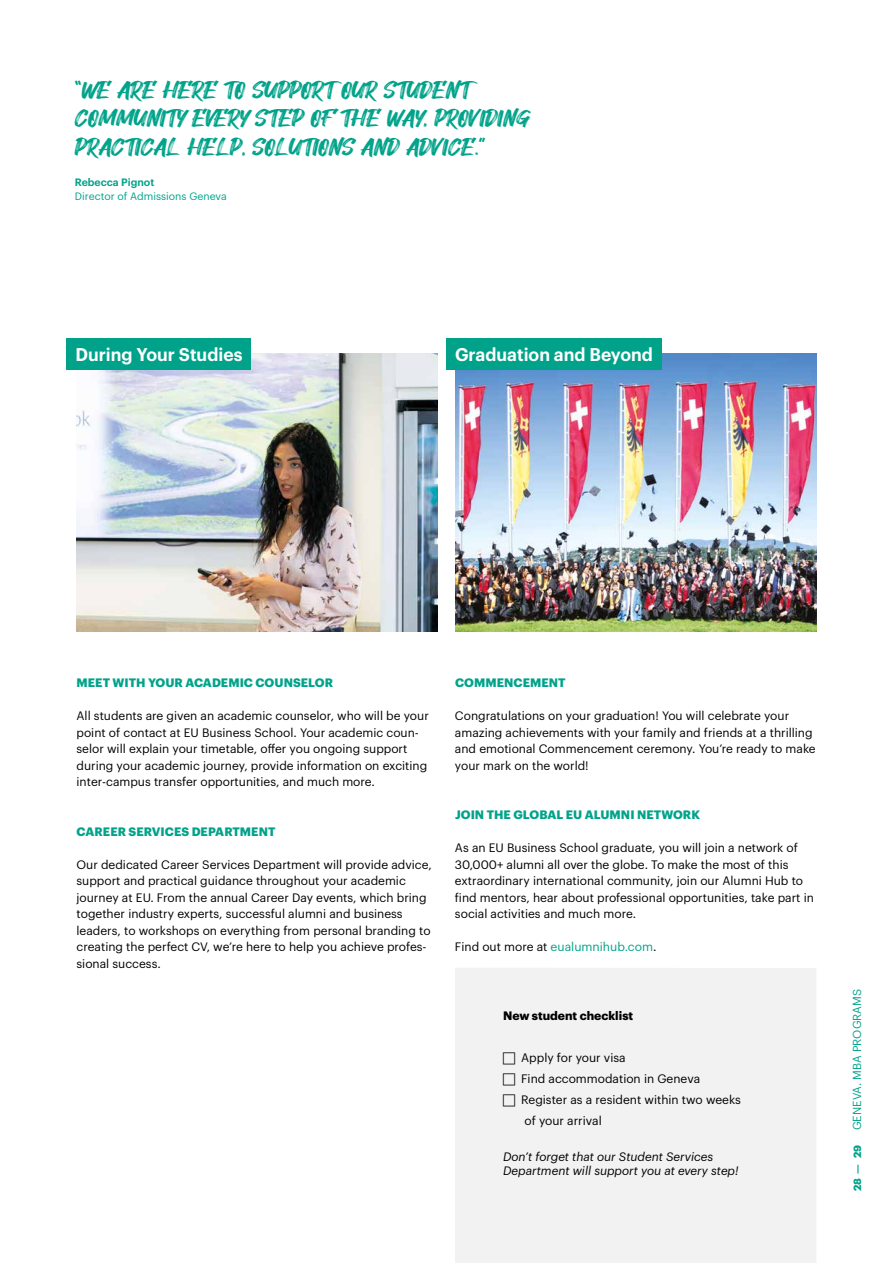
<style>
.page{position:relative;width:893px;height:1263px;background:#fff}
.page>*{position:absolute;margin:0;border:0;box-sizing:border-box;transform-origin:0 0}
.t1{font:24px/28.8px "Hey August";color:#00a38a}
.t2{font:600 18px "Graphik";color:#fff}
.t3{font:12px/16.5px "Graphik";color:#000}
.t4{font:700 12px "Graphik";letter-spacing:.005em;color:#00a38a}
.t5{font:italic 12px/14.4px "Graphik";color:#000}
.t6{font:12px "Graphik";color:#00a38a}
.t7{font:700 12px "Graphik";color:#000}
.t8{font:11.4px "Graphik";color:#00a38a}
.t9{font:10.5px "Graphik";color:#00a38a}
.t10{font:600 10.5px "Graphik";color:#00a38a}
.t11{font:700 10.35px "Graphik";color:#00a38a}
.s1{color:#000}
</style>
<div class="page">
<img style="left:455px;top:354px;width:361px;height:278px">
<img style="left:77px;top:354px;width:361px;height:278px">
<div style="left:455px;top:968px;width:361px;height:295px;background:#f2f2f2"></div>
<div style="left:67px;top:338px;width:184px;height:32px;background:#00a38a"></div>
<div style="left:446px;top:338px;width:215px;height:32px;background:#00a38a"></div>
<h1 class="t1" style="left:75px;top:76px;width:457px">“WE ARE HERE TO SUPPORT OUR STUDENT<br>COMMUNITY EVERY STEP OF THE WAY, PROVIDING<br>PRACTICAL HELP, SOLUTIONS AND ADVICE.”</h1>
<p class="t10" style="left:75px;top:174px;width:81px">Rebecca Pignot</p>
<p class="t9" style="left:75px;top:189px;width:153px">Director of Admissions Geneva</p>
<h2 class="t2" style="left:75px;top:341px;width:168px">During Your Studies</h2>
<h2 class="t2" style="left:455px;top:341px;width:200px">Graduation and Beyond</h2>
<p class="t4" style="left:77px;top:673px;width:258px">MEET WITH YOUR ACADEMIC COUNSELOR</p>
<p class="t3" style="left:77px;top:706px;width:354px">All students are given an academic counselor, who will be your point of contact at EU Business School. Your academic coun&shy;selor will explain your timetable, offer you ongoing support during your academic journey, provide information on exciting inter-campus transfer opportunities, and much more.</p>
<p class="t4" style="left:77px;top:822px;width:200px">CAREER SERVICES DEPARTMENT</p>
<p class="t3" style="left:77px;top:855px;width:357px">Our dedicated Career Services Department will provide advice, support and practical guidance throughout your academic journey at EU. From the annual Career Day events, which bring together industry experts, successful alumni and business leaders, to workshops on everything from personal branding to creating the perfect CV, we’re here to help you achieve profes&shy;sional success.</p>
<p class="t4" style="left:455px;top:673px;width:112px">COMMENCEMENT</p>
<p class="t3" style="left:455px;top:706px;width:362px">Congratulations on your graduation! You will celebrate your amazing achievements with your family and friends at a thrilling and emotional Commencement ceremony. You’re ready to make your mark on the world!</p>
<p class="t4" style="left:455px;top:805px;width:247px">JOIN THE GLOBAL EU ALUMNI NETWORK</p>
<p class="t3" style="left:455px;top:838px;width:360px">As an EU Business School graduate, you will join a network of 30,000+ alumni all over the globe. To make the most of this extraordinary international community, join our Alumni Hub to find mentors, hear about professional opportunities, take part in social activities and much more.</p>
<p class="t6" style="left:455px;top:938px;width:203px"><span class="s1">Find out more at</span> eualumnihub.com<span class="s1">.</span></p>
<p class="t7" style="left:503px;top:1007px;width:131px">New student checklist</p>
<p class="t3" style="left:521px;top:1046px;width:221px;line-height:21px">Apply for your visa<br>Find accommodation in Geneva<br>Register as a resident within two weeks of your arrival</p>
<p class="t5" style="left:503px;top:1148px;width:237px">Don’t forget that our Student Services<br>Department will support you at every step!</p>
<p class="t8" style="left:848px;top:1130px;width:143px;rotate:-90deg">GENEVA. MBA PROGRAMS</p>
<p class="t11" style="left:849px;top:1191px;width:48px;rotate:-90deg">28 — 29</p>
</div>
